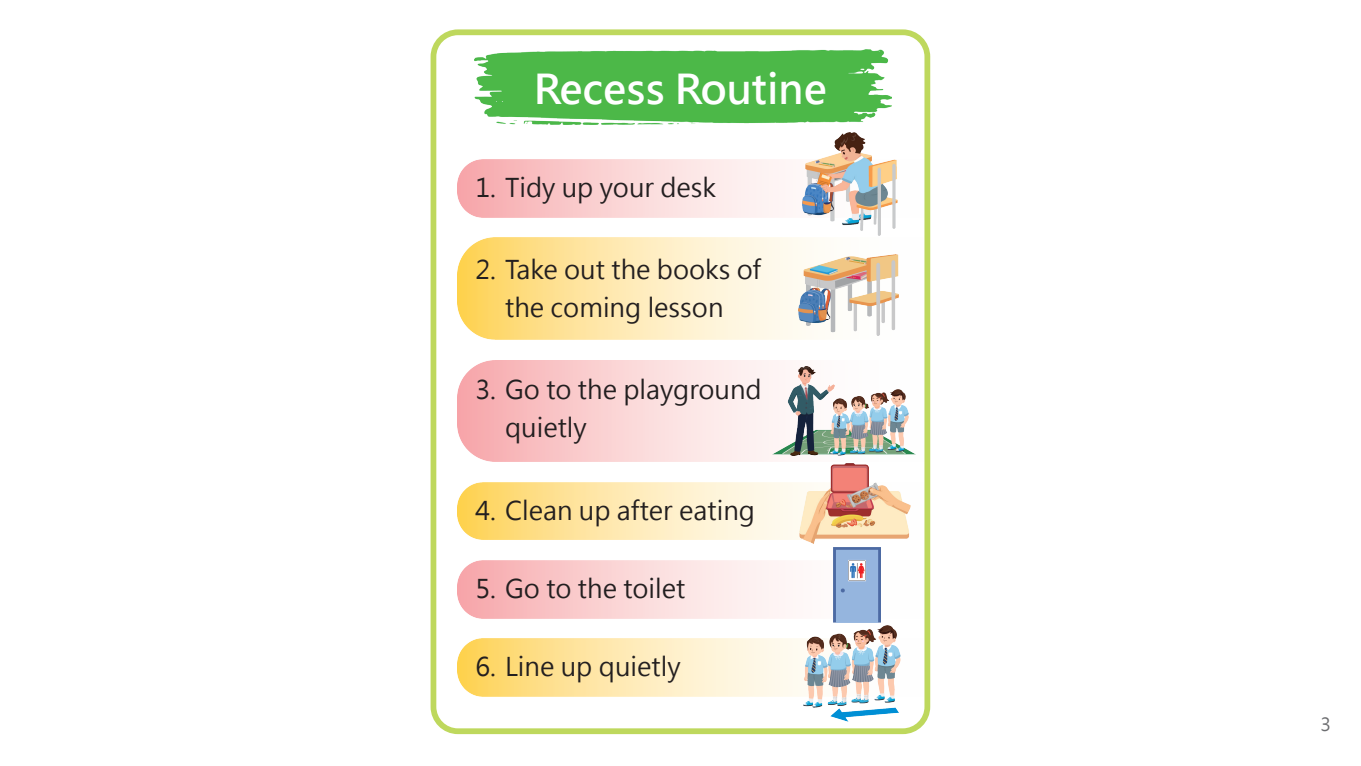
<style>
.page{position:relative;width:1361px;height:766px;background:#fff}
.page>*{position:absolute;margin:0;border:0;box-sizing:border-box;transform-origin:0 0}
.t1{font:700 40.5px "Microsoft Jheng Hei";color:#fff}
.t2{font:25.5px/37.5px "Microsoft Jheng Hei";color:#231f20;text-align:center}
.t3{font:18px "Microsoft Jheng Hei";color:#6c6d70}
</style>
<div class="page">
<img style="left:457px;top:482px;width:454px;height:58px">
<img style="left:457px;top:237px;width:442px;height:102px">
<img style="left:457px;top:360px;width:459px;height:102px">
<img style="left:457px;top:560px;width:424px;height:58px">
<img style="left:457px;top:638px;width:347px;height:58px">
<img style="left:474px;top:49px;width:417px;height:75px">
<div style="left:430px;top:29px;width:500px;height:705px;border:6px solid #bed85d;border-radius:24px"></div>
<img style="left:802px;top:132px;width:95px;height:103px">
<img style="left:799px;top:254px;width:99px;height:82px">
<img style="left:804px;top:625px;width:97px;height:96px">
<img style="left:833px;top:547px;width:47px;height:75px">
<img style="left:773px;top:366px;width:142px;height:89px">
<img style="left:799px;top:463px;width:111px;height:80px">
<h1 class="t1" style="left:534px;top:64px;width:295px">Recess Routine</h1>
<p class="t2" style="left:475px;top:169px;width:242px">1. Tidy up your desk</p>
<p class="t2" style="left:475px;top:251px;width:287px">2. Take out the books of the coming lesson</p>
<p class="t2" style="left:505px;top:371px;width:258px;text-align:left;text-indent:-30px">3. Go to the playground quietly</p>
<p class="t2" style="left:475px;top:491px;width:281px">4. Clean up after eating</p>
<p class="t2" style="left:475px;top:569px;width:211px">5. Go to the toilet</p>
<p class="t2" style="left:475px;top:647px;width:207px">6. Line up quietly</p>
<p class="t3" style="left:1320px;top:712px;width:12px">3</p>
</div>
